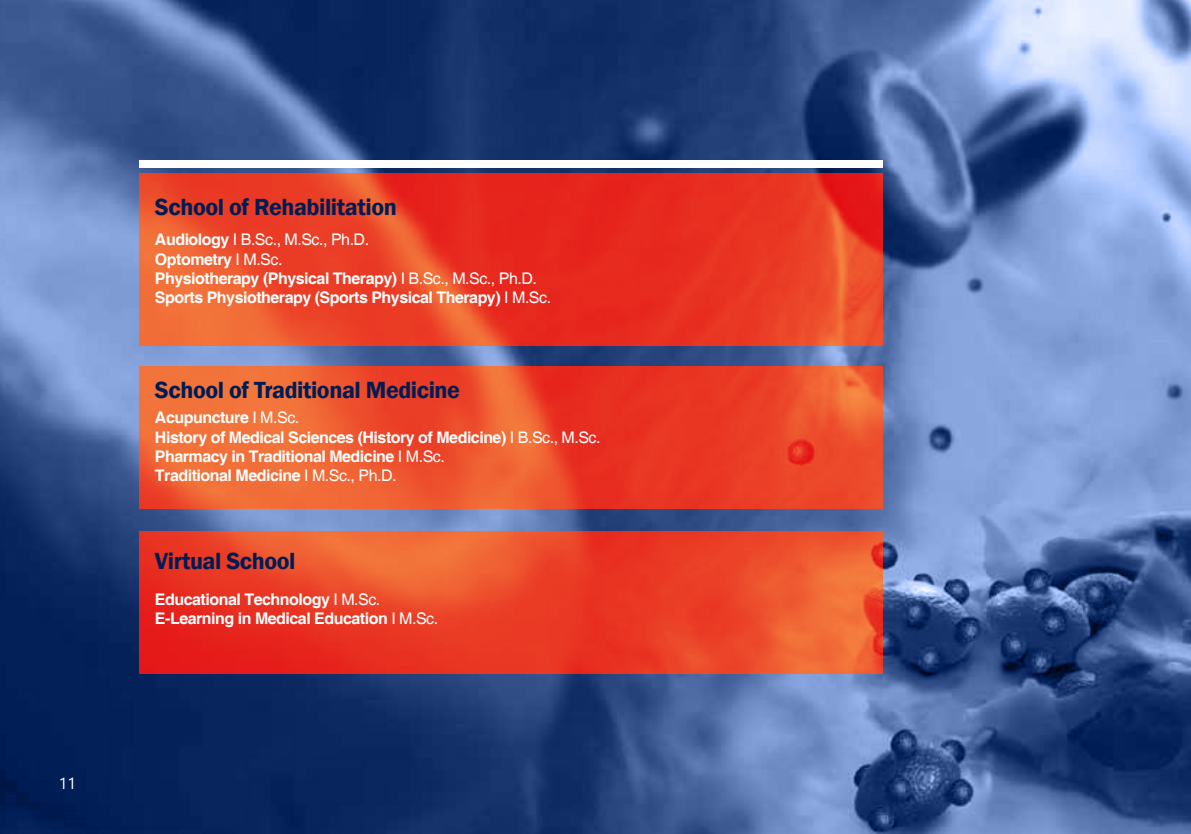
<style>
.page{position:relative;width:1191px;height:834px;background:#fff}
.page>*{position:absolute;margin:0;border:0;box-sizing:border-box;transform-origin:0 0}
.t1{font:600 24px "Franklin Gothic";letter-spacing:-.02em;color:#001c54}
.t2{font:700 16px/19.2px "Helvetica";letter-spacing:-.03em;color:#fff}
.t3{font:16px "Segoe UI";color:#fff}
.s1{font-weight:400}
</style>
<div class="page">
<img style="left:0;top:0;width:1191px;height:833px">
<svg style="left:139px;top:173px;width:744px;height:172px;background:#ea3e26"></svg>
<svg style="left:139px;top:366px;width:744px;height:142px;background:#ed512d"></svg>
<svg style="left:139px;top:530px;width:744px;height:143px;background:#ea4429"></svg>
<div style="left:139px;top:160px;width:744px;height:7px;background:#fff"></div>
<p class="t3" style="left:59px;top:770px;width:19px">11</p>
<h1 class="t1" style="left:155px;top:192px;width:243px">School of Rehabilitation</h1>
<p class="t2" style="left:155px;top:231px;width:398px">Audiology <span class="s1">I B.Sc., M.Sc., Ph.D.<br></span>Optometry <span class="s1">I M.Sc.<br></span>Physiotherapy (Physical Therapy) <span class="s1">I B.Sc., M.Sc., Ph.D.<br></span>Sports Physiotherapy (Sports Physical Therapy) <span class="s1">I M.Sc.</span></p>
<h1 class="t1" style="left:155px;top:375px;width:306px">School of Traditional Medicine</h1>
<p class="t2" style="left:155px;top:409px;width:447px">Acupuncture <span class="s1">I M.Sc.<br></span>History of Medical Sciences (History of Medicine) <span class="s1">I B.Sc., M.Sc.<br></span>Pharmacy in Traditional Medicine <span class="s1">I M.Sc.<br></span>Traditional Medicine <span class="s1">I M.Sc., Ph.D.</span></p>
<h1 class="t1" style="left:155px;top:546px;width:142px">Virtual School</h1>
<p class="t2" style="left:155px;top:590px;width:285px">Educational Technology <span class="s1">I M.Sc.<br></span>E-Learning in Medical Education <span class="s1">I M.Sc.</span></p>
</div>
